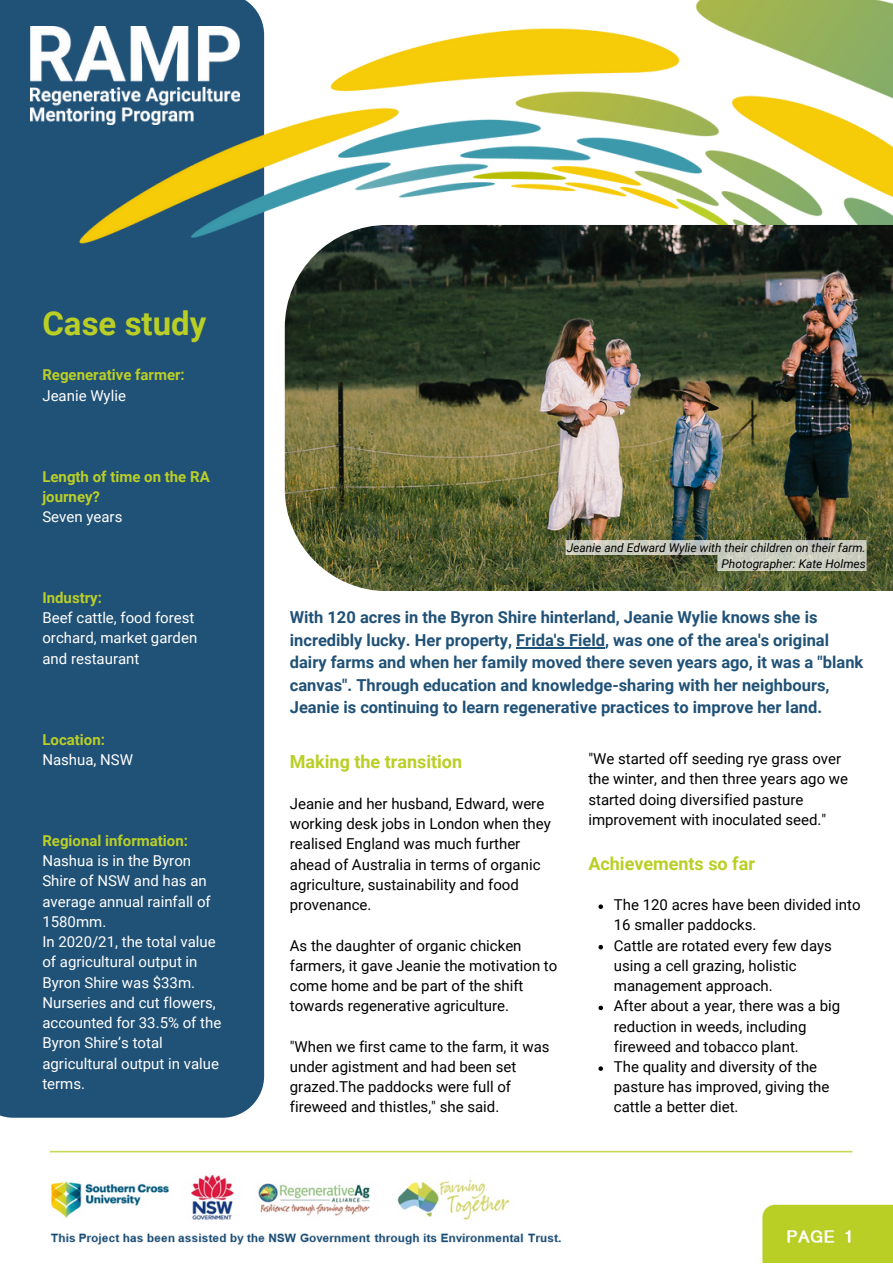
<style>
.page{position:relative;width:893px;height:1264px;background:#fff}
.page>*{position:absolute;margin:0;border:0;box-sizing:border-box;transform-origin:0 0}
.t1{font:700 33px "Roboto";color:#bacf26}
.t2{font:700 18px "Roboto";color:#bacf26}
.t3{font:700 16.5px/22.5px "Roboto";color:#205176}
.t4{font:15px/20.2px "Roboto";color:#000}
.t5{font:15px/20.2px "Roboto";color:#fff}
.t6{font:700 15px/20.2px "Roboto";color:#bacf26}
.t7{font:italic 12px/16px "Roboto";color:#000;text-align:right}
</style>
<div class="page">
<div style="left:0;top:456px;width:264px;height:661px;background:#205176"></div>
<img style="left:0;top:0;width:892px;height:456px">
<img style="left:31px;top:27px;width:209px;height:98px">
<img style="left:285px;top:225px;width:607px;height:365px">
<img style="left:49px;top:1150px;width:843px;height:112px">
<hr style="left:516px;top:647px;width:89px;height:1px;background:#205176">
<svg style="left:598px;top:904px;width:5px;height:4px"></svg>
<svg style="left:598px;top:944px;width:5px;height:5px"></svg>
<svg style="left:598px;top:1005px;width:5px;height:5px"></svg>
<svg style="left:598px;top:1066px;width:5px;height:4px"></svg>
<svg style="left:565px;top:540px;width:301px;height:31px;background:#a9ac99"></svg>
<h1 class="t1" style="left:42px;top:305px;width:165px">Case study</h1>
<p class="t6" style="left:42px;top:365px;width:144px">Regenerative farmer:</p>
<p class="t5" style="left:42px;top:385px;width:85px">Jeanie Wylie</p>
<p class="t6" style="left:42px;top:466px;width:169px">Length of time on the RA journey?</p>
<p class="t5" style="left:42px;top:506px;width:81px">Seven years</p>
<p class="t6" style="left:42px;top:587px;width:61px">Industry:</p>
<p class="t5" style="left:42px;top:608px;width:156px">Beef cattle, food forest orchard, market garden and restaurant</p>
<p class="t6" style="left:42px;top:729px;width:64px">Location:</p>
<p class="t5" style="left:42px;top:749px;width:92px">Nashua, NSW</p>
<p class="t6" style="left:42px;top:830px;width:147px">Regional information:</p>
<p class="t5" style="left:42px;top:850px;width:180px">Nashua is in the Byron<br>Shire of NSW and has an average annual rainfall of<br>1580mm.<br>In 2020/21, the total value of agricultural output in<br>Byron Shire was $33m.<br>Nurseries and cut flowers, accounted for 33.5% of the<br>Byron Shire’s total agricultural output in value terms.</p>
<p class="t7" style="left:566px;top:539px;width:300px">Jeanie and Edward Wylie with their children on their farm.<br>Photographer: Kate Holmes</p>
<p class="t3" style="left:290px;top:606px;width:575px">With 120 acres in the Byron Shire hinterland, Jeanie Wylie knows she is incredibly lucky. Her property, Frida's Field, was one of the area's original dairy farms and when her family moved there seven years ago, it was a "blank canvas". Through education and knowledge-sharing with her neighbours, Jeanie is continuing to learn regenerative practices to improve her land.</p>
<p class="t2" style="left:290px;top:751px;width:174px">Making the transition</p>
<p class="t4" style="left:290px;top:793px;width:262px">Jeanie and her husband, Edward, were working desk jobs in London when they realised England was much further ahead of Australia in terms of organic agriculture, sustainability and food provenance.</p>
<p class="t4" style="left:290px;top:935px;width:269px">As the daughter of organic chicken farmers, it gave Jeanie the motivation to come home and be part of the shift towards regenerative agriculture.</p>
<p class="t4" style="left:290px;top:1036px;width:261px">"When we first came to the farm, it was under agistment and had been set grazed.The paddocks were full of fireweed and thistles," she said.</p>
<p class="t4" style="left:588px;top:749px;width:261px">"We started off seeding rye grass over the winter, and then three years ago we started doing diversified pasture improvement with inoculated seed."</p>
<p class="t2" style="left:588px;top:852px;width:168px">Achievements so far</p>
<p class="t4" style="left:614px;top:894px;width:248px">The 120 acres have been divided into<br>16 smaller paddocks.<br>Cattle are rotated every few days using a cell grazing, holistic management approach.<br>After about a year, there was a big reduction in weeds, including fireweed and tobacco plant.<br>The quality and diversity of the pasture has improved, giving the cattle a better diet.</p>
</div>
